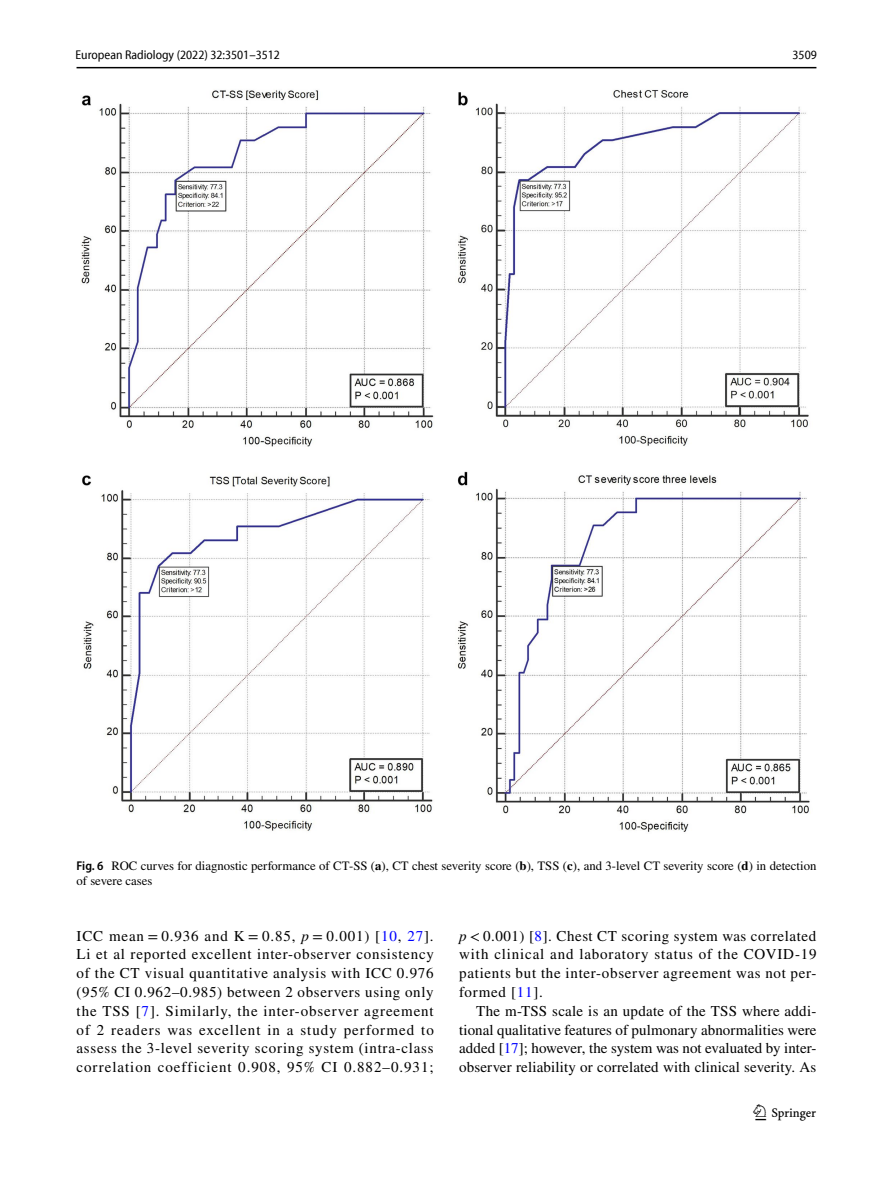
<style>
.page{position:relative;width:893px;height:1187px;background:#fff}
.page>*{position:absolute;margin:0;border:0;box-sizing:border-box;transform-origin:0 0}
.t1{font:22.5px "Springnew Regular 3";color:#000}
.t2{font:15px/18.8px "STIX";letter-spacing:.045em;color:#000;text-align:justify}
.t3{font:12.75px/15px "STIX";color:#000}
.t4{font:semi-condensed 12.75px "Myriad Pro Unic";color:#000}
.s1{font-family:"Myriad Pro";font-weight:600;font-stretch:semi-condensed}
.s2{font-weight:700}
.s3{font-style:italic}
.s4{color:#00f}
</style>
<div class="page">
<hr style="left:77px;top:67px;width:739px;height:1px;background:#000">
<img style="left:81px;top:90px;width:729px;height:742px">
<p class="t4" style="left:76px;top:50px;width:206px">European Radiology (2022) 32:3501–3512</p>
<p class="t4" style="left:793px;top:50px;width:26px">3509</p>
<p class="t3" style="left:77px;top:859px;width:741px"><span class="s1">Fig. 6</span> ROC curves for diagnostic performance of CT-SS (<span class="s2">a</span>), CT chest severity score (<span class="s2">b</span>), TSS (<span class="s2">c</span>), and 3-level CT severity score (<span class="s2">d</span>) in detection of severe cases</p>
<p class="t2" style="left:77px;top:927px;width:359px">ICC mean = 0.936 and K = 0.85, <span class="s3">p</span> = 0.001) [<span class="s4">10</span>, <span class="s4">27</span>].<br>Li et al reported excellent inter-observer consistency of the CT visual quantitative analysis with ICC 0.976 (95% CI 0.962–0.985) between 2 observers using only the TSS [<span class="s4">7</span>]. Similarly, the inter-observer agreement of 2 readers was excellent in a study performed to assess the 3-level severity scoring system (intra-class correlation coefficient 0.908, 95% CI 0.882–0.931;</p>
<p class="t2" style="left:459px;top:927px;width:359px"><span class="s3">p</span> &lt; 0.001) [<span class="s4">8</span>]. Chest CT scoring system was correlated with clinical and laboratory status of the COVID-19 patients but the inter-observer agreement was not per&shy;formed [<span class="s4">11</span>].</p>
<p class="t2" style="left:459px;top:1002px;width:359px;text-indent:17px">The m-TSS scale is an update of the TSS where addi&shy;tional qualitative features of pulmonary abnormalities were added [<span class="s4">17</span>]; however, the system was not evaluated by inter&shy;observer reliability or correlated with clinical severity. As</p>
<h1 class="t1" style="left:755px;top:1104px;width:62px">1 3</h1>
</div>
